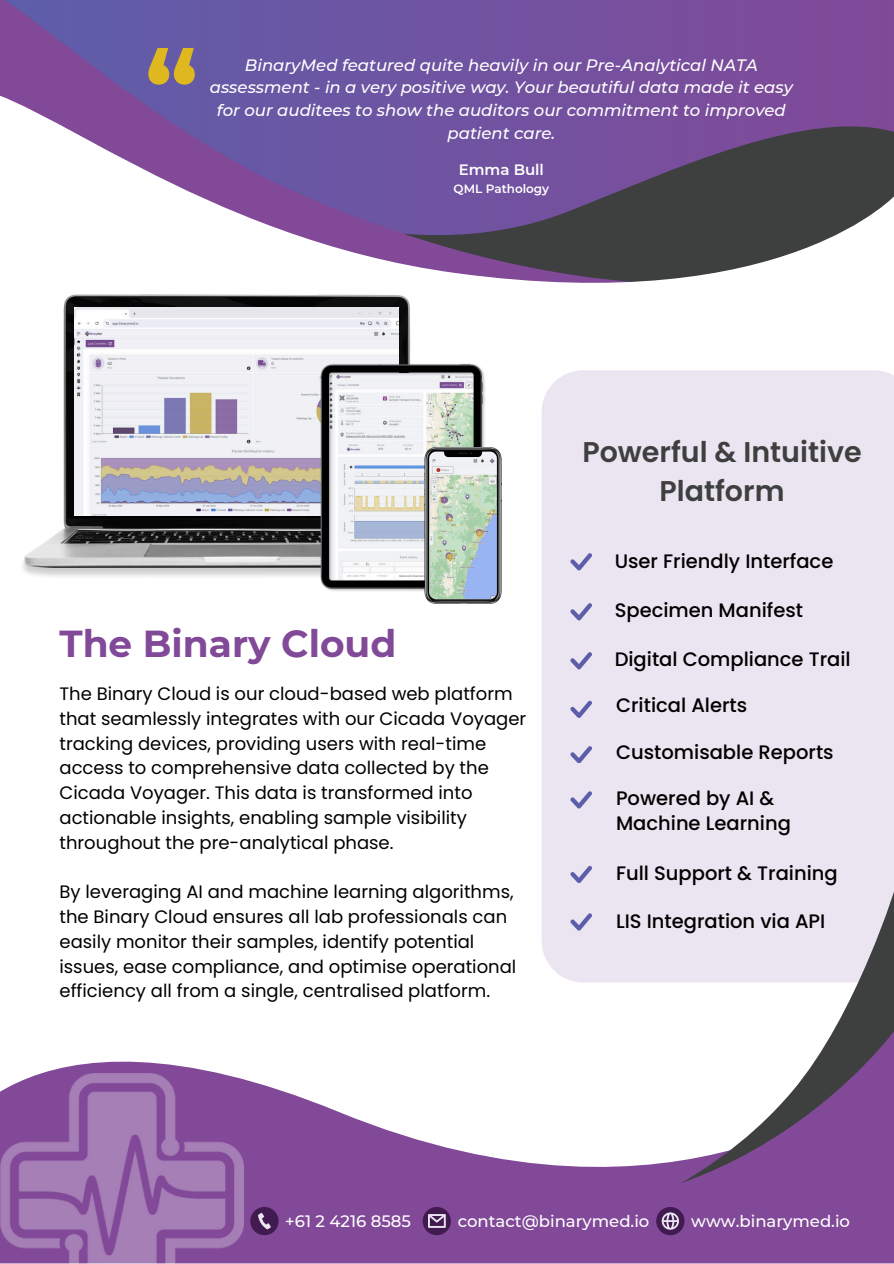
<style>
.page{position:relative;width:894px;height:1264px;background:#fff}
.page>*{position:absolute;margin:0;border:0;box-sizing:border-box;transform-origin:0 0}
.t1{font:700 108px "Montserrat";color:#deb81e}
.t2{font:700 37.5px "Montserrat";color:#814998}
.t3{font:600 28.5px/39.3px "Poppins";color:#3e403f;text-align:center}
.t4{font:500 19.5px/24.8px "Poppins";color:#000}
.t5{font:18px/24.8px "Poppins";color:#000}
.t6{font:italic 500 16.5px/22.5px "Montserrat";color:#fff;text-align:center}
.t7{font:500 16.5px "Montserrat";color:#fff}
.t8{font:600 15px "Montserrat";color:#fff}
.t9{font:600 12px "Montserrat";color:#fff}
</style>
<div class="page">
<div style="left:0;top:0;width:893px;height:363px;background:#7a4d9b"></div>
<svg style="left:5px;top:0;width:556px;height:88px;fill:#6b56a3"></svg>
<svg style="left:0;top:88px;width:893px;height:275px"></svg>
<div style="left:542px;top:370px;width:351px;height:608px;background:#ebe4f1"></div>
<svg style="left:569px;top:882px;width:324px;height:145px;fill:#ebe4f1"></svg>
<svg style="left:43px;top:1027px;width:850px;height:236px;fill:#814998"></svg>
<svg style="left:570px;top:553px;width:22px;height:17px"></svg>
<svg style="left:570px;top:603px;width:22px;height:17px"></svg>
<svg style="left:570px;top:700px;width:22px;height:17px"></svg>
<svg style="left:570px;top:746px;width:22px;height:17px"></svg>
<svg style="left:570px;top:791px;width:22px;height:17px"></svg>
<svg style="left:570px;top:865px;width:22px;height:17px"></svg>
<svg style="left:656px;top:1206px;width:28px;height:29px"></svg>
<svg style="left:422px;top:1206px;width:28px;height:29px"></svg>
<svg style="left:250px;top:1206px;width:28px;height:29px"></svg>
<img style="left:0;top:1073px;width:243px;height:190px">
<img style="left:20px;top:294px;width:442px;height:283px">
<img style="left:75px;top:308px;width:323px;height:10px">
<img style="left:75px;top:318px;width:323px;height:197px">
<div style="left:78px;top:312px;width:24px;height:5px;background:#fff"></div>
<img style="left:319px;top:363px;width:167px;height:228px">
<img style="left:424px;top:448px;width:77px;height:155px">
<svg style="left:570px;top:913px;width:22px;height:17px"></svg>
<svg style="left:570px;top:652px;width:22px;height:17px"></svg>
<p class="t1" style="left:145px;top:24px;width:55px">“</p>
<p class="t6" style="left:210px;top:54px;width:584px">BinaryMed featured quite heavily in our Pre-Analytical NATA assessment - in a very positive way. Your beautiful data made it easy for our auditees to show the auditors our commitment to improved patient care.</p>
<p class="t8" style="left:458px;top:161px;width:87px">Emma Bull</p>
<p class="t9" style="left:453px;top:182px;width:97px">QML Pathology</p>
<p class="t3" style="left:582px;top:432px;width:281px">Powerful &amp; Intuitive<br>Platform</p>
<p class="t4" style="left:614px;top:548px;width:220px">User Friendly Interface</p>
<h6 class="t4" style="left:614px;top:597px;width:190px">Specimen Manifest</h6>
<h2 class="t2" style="left:59px;top:621px;width:338px">The Binary Cloud</h2>
<p class="t5" style="left:59px;top:681px;width:468px">The Binary Cloud is our cloud-based web platform that seamlessly integrates with our Cicada Voyager tracking devices, providing users with real-time access to comprehensive data collected by the Cicada Voyager. This data is transformed into actionable insights, enabling sample visibility throughout the pre-analytical phase.</p>
<p class="t5" style="left:59px;top:879px;width:458px">By leveraging AI and machine learning algorithms, the Binary Cloud ensures all lab professionals can easily monitor their samples, identify potential issues, ease compliance, and optimise operational efficiency all from a single, centralised platform.</p>
<h3 class="t4" style="left:614px;top:646px;width:237px">Digital Compliance Trail</h3>
<h5 class="t4" style="left:616px;top:693px;width:133px">Critical Alerts</h5>
<p class="t4" style="left:616px;top:739px;width:219px">Customisable Reports</p>
<p class="t4" style="left:616px;top:786px;width:176px">Powered by AI &amp;<br>Machine Learning</p>
<p class="t4" style="left:616px;top:860px;width:223px">Full Support &amp; Training</p>
<h3 class="t4" style="left:616px;top:908px;width:211px">LIS Integration via API</h3>
<p class="t7" style="left:285px;top:1210px;width:127px">+61 2 4216 8585</p>
<p class="t7" style="left:457px;top:1210px;width:193px">contact@binarymed.io</p>
<p class="t7" style="left:691px;top:1210px;width:160px">www.binarymed.io</p>
</div>
